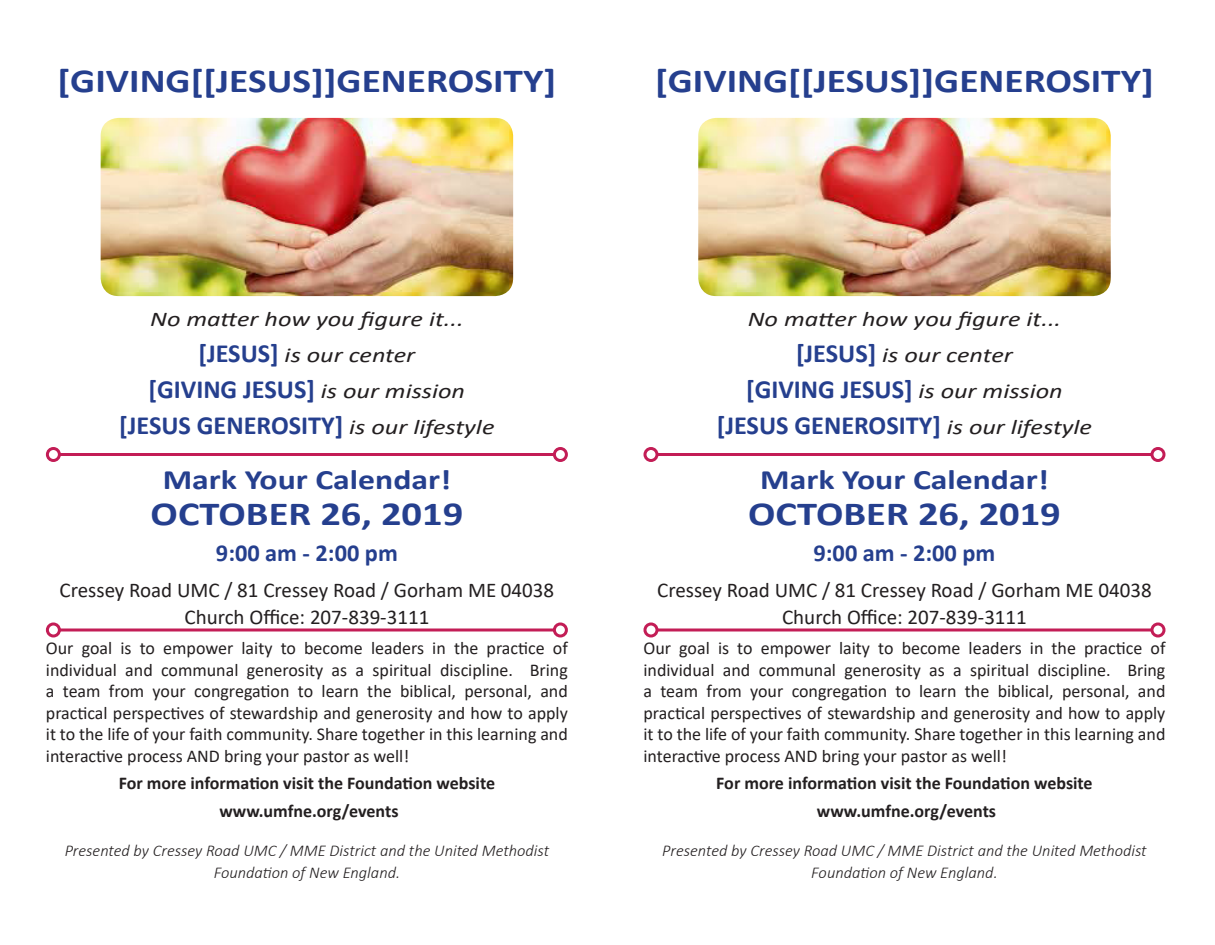
<style>
.page{position:relative;width:1215px;height:945px;background:#fff}
.page>*{position:absolute;margin:0;border:0;box-sizing:border-box;transform-origin:0 0}
.t1{font:700 33.75px "Calibri";color:#253f8e;scale:1.17 1}
.t2{font:700 33.75px "Calibri";color:#253f8e;scale:1.2 1}
.t3{font:700 28.2px "Calibri";color:#253f8e;scale:1.2 1}
.t4{font:700 26.25px/36px "Calibri";color:#253f8e;text-align:center}
.t5{font:700 24.3px "Calibri";color:#253f8e}
.t6{font:21px/27px "Calibri";color:#231f20;text-align:center}
.t7{font:italic 21px/36px "Calibri";color:#231f20;text-align:center;scale:1.25 1}
.t8{font:18px/21.6px "Calibri";color:#231f20;text-align:justify}
.t9{font:700 18px/27.6px "Calibri";color:#231f20;text-align:center}
.t10{font:italic 300 16.5px/21.6px "Calibri";color:#231f20;text-align:center}
.s1{font-weight:700;font-style:normal;font-size:26.25px;color:#253f8e}
.s2{font-weight:400;font-style:italic;font-size:21px;color:#231f20}
</style>
<div class="page">
<img style="left:101px;top:118px;width:412px;height:178px">
<hr style="left:59px;top:453px;width:495px;height:3px;background:#c31d56">
<div style="left:46px;top:447px;width:15px;height:15px;border:3px solid #c31d56;border-radius:50%"></div>
<div style="left:553px;top:447px;width:15px;height:15px;border:3px solid #c31d56;border-radius:50%"></div>
<svg style="left:61px;top:628px;width:492px;height:4px"></svg>
<div style="left:46px;top:622px;width:15px;height:16px;border:3px solid #c31d56;border-radius:50%"></div>
<div style="left:553px;top:622px;width:15px;height:16px;border:3px solid #c31d56;border-radius:50%"></div>
<img style="left:698px;top:118px;width:413px;height:178px">
<hr style="left:657px;top:453px;width:495px;height:3px;background:#c31d56">
<div style="left:644px;top:447px;width:14px;height:15px;border:3px solid #c31d56;border-radius:50%"></div>
<div style="left:1150px;top:447px;width:16px;height:15px;border:3px solid #c31d56;border-radius:50%"></div>
<svg style="left:658px;top:628px;width:492px;height:4px"></svg>
<div style="left:644px;top:622px;width:14px;height:16px;border:3px solid #c31d56;border-radius:50%"></div>
<div style="left:1150px;top:622px;width:16px;height:16px;border:3px solid #c31d56;border-radius:50%"></div>
<h1 class="t1" style="left:57px;top:57px;width:428px">[GIVING[[JESUS]]GENEROSITY]</h1>
<h1 class="t1" style="left:655px;top:57px;width:428px">[GIVING[[JESUS]]GENEROSITY]</h1>
<p class="t7" style="left:150px;top:300px;width:252px">No matter how you figure it... <span class="s1">[JESUS]</span> is our center</p>
<h3 class="t4" style="left:119px;top:371px;width:377px">[GIVING JESUS] <span class="s2">is our mission </span>[JESUS GENEROSITY] <span class="s2">is our lifestyle</span></h3>
<h2 class="t3" style="left:163px;top:459px;width:242px">Mark Your Calendar!</h2>
<h1 class="t2" style="left:151px;top:490px;width:262px">OCTOBER 26, 2019</h1>
<h3 class="t5" style="left:216px;top:535px;width:183px">9:00 am - 2:00 pm</h3>
<p class="t6" style="left:60px;top:576px;width:496px">Cressey Road UMC / 81 Cressey Road / Gorham ME 04038<br>Church Office: 207-839-3111</p>
<p class="t8" style="left:46px;top:637px;width:523px">Our goal is to empower laity to become leaders in the practice of individual and communal generosity as a spiritual discipline. Bring a team from your congregation to learn the biblical, personal, and practical perspectives of stewardship and generosity and how to apply it to the life of your faith community. Share together in this learning and interactive process AND bring your pastor as well!</p>
<p class="t9" style="left:119px;top:769px;width:378px">For more information visit the Foundation website www.umfne.org/events</p>
<p class="t10" style="left:65px;top:840px;width:486px">Presented by Cressey Road UMC / MME District and the United Methodist<br>Foundation of New England.</p>
<p class="t7" style="left:748px;top:300px;width:252px">No matter how you figure it... <span class="s1">[JESUS]</span> is our center</p>
<h3 class="t4" style="left:717px;top:371px;width:377px">[GIVING JESUS] <span class="s2">is our mission </span>[JESUS GENEROSITY] <span class="s2">is our lifestyle</span></h3>
<h2 class="t3" style="left:760px;top:459px;width:242px">Mark Your Calendar!</h2>
<h1 class="t2" style="left:748px;top:490px;width:262px">OCTOBER 26, 2019</h1>
<h3 class="t5" style="left:814px;top:535px;width:183px">9:00 am - 2:00 pm</h3>
<p class="t6" style="left:657px;top:576px;width:496px">Cressey Road UMC / 81 Cressey Road / Gorham ME 04038<br>Church Office: 207-839-3111</p>
<p class="t8" style="left:644px;top:637px;width:523px">Our goal is to empower laity to become leaders in the practice of individual and communal generosity as a spiritual discipline. Bring a team from your congregation to learn the biblical, personal, and practical perspectives of stewardship and generosity and how to apply it to the life of your faith community. Share together in this learning and interactive process AND bring your pastor as well!</p>
<p class="t9" style="left:716px;top:769px;width:378px">For more information visit the Foundation website www.umfne.org/events</p>
<p class="t10" style="left:662px;top:840px;width:486px">Presented by Cressey Road UMC / MME District and the United Methodist<br>Foundation of New England.</p>
</div>
